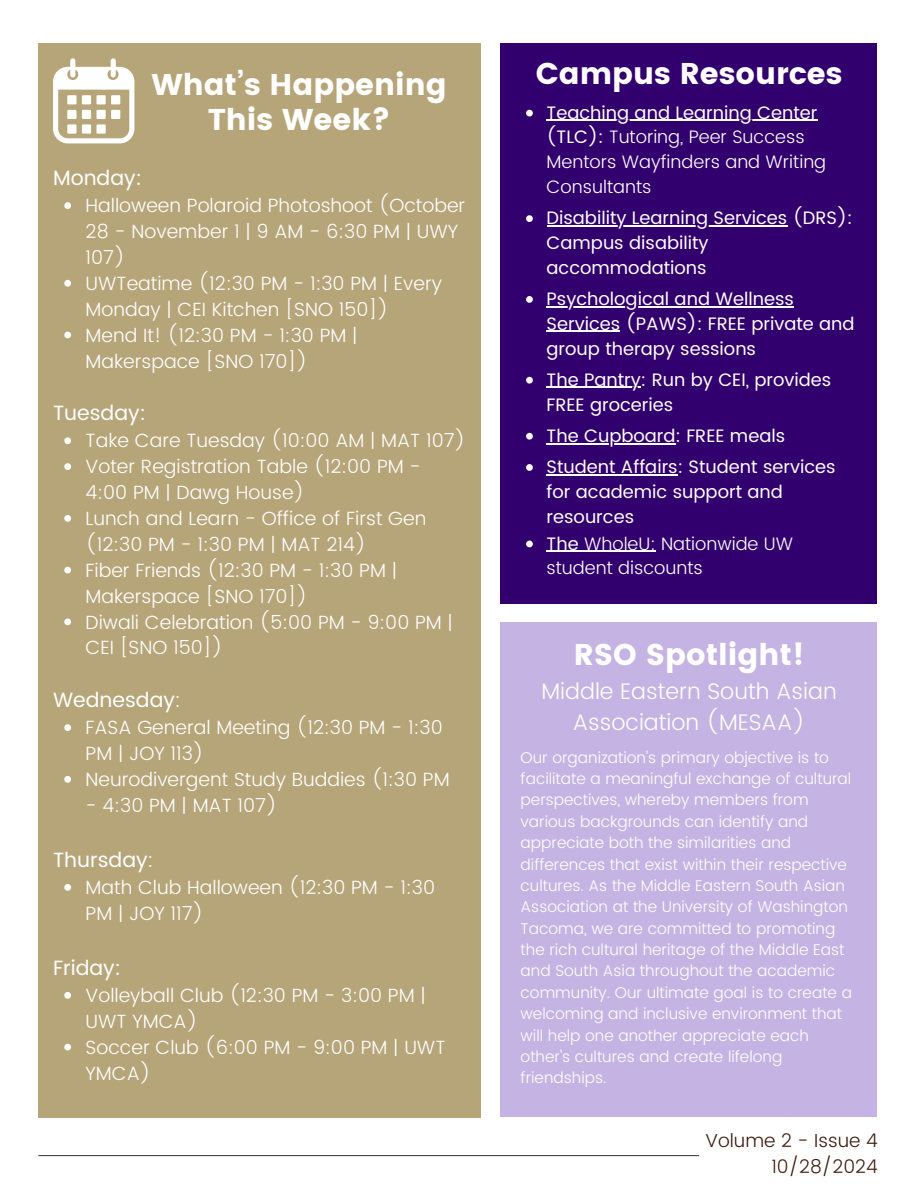
<style>
.page{position:relative;width:918px;height:1188px;background:#fff}
.page>*{position:absolute;margin:0;border:0;box-sizing:border-box;transform-origin:0 0}
.t1{font:30px/34.8px "Poppins";color:#fff;text-align:center}
.t2{font:300 22.5px/31.5px "Poppins";color:#fff;text-align:center}
.t3{font:20.55px "Poppins";color:#fff}
.t4{font:300 19.2px/25.8px "Poppins";color:#fff}
.t5{font:300 18.75px/25.3px "Poppins";color:#3c1a0c;text-align:right}
.t6{font:18px/24.8px "Poppins";color:#fff}
.t7{font:300 18px/24.8px "Poppins";color:#fff}
.t8{font:300 15.6px/21.3px "Poppins";color:#fff}
.s1{font-weight:300}
.s2{font-weight:400}
</style>
<div class="page">
<hr style="left:38px;top:1155px;width:661px;height:1px;background:#3e4e40">
<div style="left:501px;top:622px;width:376px;height:495px;background:#c5b4e3"></div>
<div style="left:501px;top:43px;width:376px;height:561px;background:#32006e"></div>
<div style="left:38px;top:43px;width:443px;height:1074px;background:#b7a57a"></div>
<svg style="left:53px;top:58px;width:81px;height:85px"></svg>
<div style="left:67px;top:95px;width:9px;height:9px;background:#fff"></div>
<div style="left:67px;top:110px;width:9px;height:9px;background:#fff"></div>
<div style="left:67px;top:124px;width:9px;height:10px;background:#fff"></div>
<div style="left:82px;top:95px;width:9px;height:9px;background:#fff"></div>
<div style="left:82px;top:110px;width:9px;height:9px;background:#fff"></div>
<div style="left:82px;top:124px;width:9px;height:10px;background:#fff"></div>
<div style="left:96px;top:95px;width:10px;height:9px;background:#fff"></div>
<div style="left:96px;top:110px;width:10px;height:9px;background:#fff"></div>
<div style="left:96px;top:124px;width:10px;height:10px;background:#fff"></div>
<div style="left:111px;top:95px;width:9px;height:9px;background:#fff"></div>
<div style="left:111px;top:110px;width:9px;height:9px;background:#fff"></div>
<svg style="left:526px;top:110px;width:7px;height:6px"></svg>
<hr style="left:547px;top:120px;width:271px;height:1px;background:#fff">
<svg style="left:526px;top:215px;width:7px;height:7px"></svg>
<hr style="left:547px;top:225px;width:240px;height:2px;background:#fff">
<svg style="left:526px;top:296px;width:7px;height:7px"></svg>
<hr style="left:547px;top:306px;width:247px;height:1px;background:#fff">
<hr style="left:547px;top:331px;width:73px;height:1px;background:#fff">
<svg style="left:526px;top:377px;width:7px;height:7px"></svg>
<hr style="left:547px;top:387px;width:94px;height:1px;background:#fff">
<svg style="left:526px;top:433px;width:7px;height:7px"></svg>
<hr style="left:547px;top:443px;width:129px;height:1px;background:#fff">
<svg style="left:526px;top:464px;width:7px;height:7px"></svg>
<hr style="left:547px;top:474px;width:131px;height:1px;background:#fff">
<svg style="left:64px;top:202px;width:7px;height:7px"></svg>
<svg style="left:64px;top:280px;width:7px;height:7px"></svg>
<svg style="left:64px;top:332px;width:7px;height:6px"></svg>
<svg style="left:64px;top:437px;width:7px;height:7px"></svg>
<svg style="left:64px;top:463px;width:7px;height:7px"></svg>
<svg style="left:64px;top:515px;width:7px;height:7px"></svg>
<svg style="left:64px;top:567px;width:7px;height:6px"></svg>
<svg style="left:64px;top:618px;width:7px;height:7px"></svg>
<svg style="left:64px;top:724px;width:7px;height:7px"></svg>
<svg style="left:64px;top:776px;width:7px;height:7px"></svg>
<svg style="left:64px;top:884px;width:7px;height:7px"></svg>
<svg style="left:64px;top:992px;width:7px;height:7px"></svg>
<svg style="left:64px;top:1044px;width:7px;height:6px"></svg>
<svg style="left:526px;top:541px;width:7px;height:6px"></svg>
<hr style="left:547px;top:551px;width:37px;height:1px;background:#fff">
<hr style="left:584px;top:551px;width:72px;height:1px;background:#fff">
<p class="t1" style="left:151px;top:67px;width:297px">What’s Happening<br>This Week?</p>
<p class="t3" style="left:53px;top:166px;width:90px">Monday:</p>
<p class="t4" style="left:86px;top:193px;width:381px">Halloween Polaroid Photoshoot (October<br>28 - November 1 | 9 AM - 6:30 PM | UWY<br>107)</p>
<p class="t4" style="left:86px;top:270px;width:358px">UWTeatime (12:30 PM - 1:30 PM | Every<br>Monday | CEI Kitchen [SNO 150])</p>
<h2 class="t4" style="left:86px;top:322px;width:273px">Mend It! (12:30 PM - 1:30 PM |<br>Makerspace [SNO 170])</h2>
<p class="t3" style="left:53px;top:401px;width:94px">Tuesday:</p>
<p class="t4" style="left:86px;top:428px;width:382px">Take Care Tuesday (10:00 AM | MAT 107)</p>
<h2 class="t4" style="left:86px;top:454px;width:337px">Voter Registration Table (12:00 PM -<br>4:00 PM | Dawg House)</h2>
<p class="t4" style="left:86px;top:506px;width:342px">Lunch and Learn - Office of First Gen (12:30 PM - 1:30 PM | MAT 214)</p>
<h2 class="t4" style="left:86px;top:557px;width:313px">Fiber Friends (12:30 PM - 1:30 PM |<br>Makerspace [SNO 170])</h2>
<p class="t4" style="left:86px;top:609px;width:369px">Diwali Celebration (5:00 PM - 9:00 PM |<br>CEI [SNO 150])</p>
<p class="t3" style="left:53px;top:688px;width:130px">Wednesday<span class="s1">:</span></p>
<h1 class="t4" style="left:86px;top:715px;width:359px">FASA General Meeting (12:30 PM - 1:30<br>PM | JOY 113)</h1>
<p class="t4" style="left:86px;top:767px;width:366px">Neurodivergent Study Buddies (1:30 PM</p>
<p class="t4" style="left:86px;top:792px;width:193px">- 4:30 PM | MAT 107)</p>
<p class="t3" style="left:53px;top:848px;width:102px">Thursday<span class="s1">:</span></p>
<p class="t4" style="left:86px;top:875px;width:351px">Math Club Halloween (12:30 PM - 1:30<br>PM | JOY 117)</p>
<p class="t3" style="left:53px;top:956px;width:69px">Friday:</p>
<p class="t4" style="left:86px;top:983px;width:342px">Volleyball Club (12:30 PM - 3:00 PM |<br>UWT YMCA)</p>
<p class="t4" style="left:86px;top:1034px;width:361px">Soccer Club (6:00 PM - 9:00 PM | UWT<br>YMCA)</p>
<p class="t1" style="left:536px;top:57px;width:308px">Campus Resources</p>
<h2 class="t7" style="left:547px;top:100px;width:281px"><span class="s2">Teaching and Learning Center (TLC):</span> Tutoring, Peer Success<br>Mentors Wayfinders and Writing<br>Consultants</h2>
<p class="t6" style="left:547px;top:206px;width:308px">Disability Learning Services (DRS):<br>Campus disability accommodations</p>
<p class="t6" style="left:547px;top:286px;width:310px">Psychological and Wellness<br>Services (PAWS): FREE private and group therapy sessions</p>
<h2 class="t6" style="left:547px;top:367px;width:286px">The Pantry: Run by CEI, provides<br>FREE groceries</h2>
<p class="t6" style="left:547px;top:423px;width:240px">The Cupboard: FREE meals</p>
<p class="t6" style="left:547px;top:455px;width:291px">Student Affairs: Student services for academic support and resources</p>
<h2 class="t7" style="left:547px;top:531px;width:248px"><span class="s2">The</span> WholeU: Nationwide UW student discounts</h2>
<p class="t1" style="left:574px;top:637px;width:232px">RSO Spotlight!</p>
<p class="t2" style="left:542px;top:675px;width:297px">Middle Eastern South Asian<br>Association (MESAA)</p>
<p class="t8" style="left:521px;top:747px;width:333px">Our organization's primary objective is to facilitate a meaningful exchange of cultural perspectives, whereby members from various backgrounds can identify and appreciate both the similarities and differences that exist within their respective cultures. As the Middle Eastern South Asian Association at the University of Washington Tacoma, we are committed to promoting the rich cultural heritage of the Middle East and South Asia throughout the academic community. Our ultimate goal is to create a welcoming and inclusive environment that will help one another appreciate each other's cultures and create lifelong friendships.</p>
<h1 class="t5" style="left:706px;top:1128px;width:174px">Volume 2 - Issue 4<br>10/28/2024</h1>
</div>
